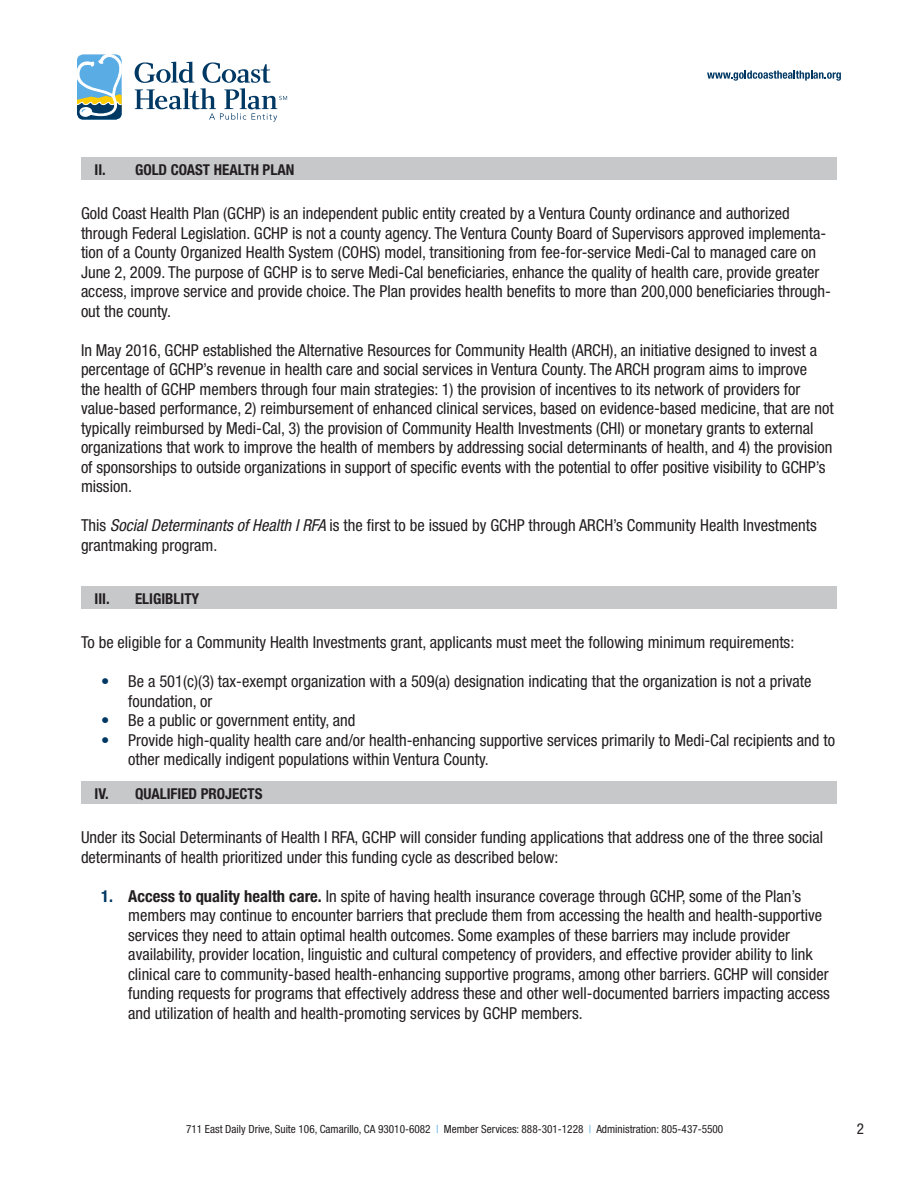
<style>
.page{position:relative;width:918px;height:1188px;background:#fff}
.page>*{position:absolute;margin:0;border:0;box-sizing:border-box;transform-origin:0 0}
.t1{font:condensed 16.5px/19.5px "Helvetica Neue";color:#231f20}
.t2{font:700 condensed 15px "Helvetica Neue";color:#231f20}
.t3{font:condensed 15px "Helvetica Neue";color:#231f20}
.t4{font:condensed 11.25px "Helvetica Neue";color:#231f20}
.s1{font-style:italic}
.s2{color:#003864}
.s3{font-weight:700;color:#003864}
.s4{font-weight:700}
.s5{color:#5aace5}
</style>
<div class="page">
<svg style="left:77px;top:54px;width:45px;height:66px"></svg>
<svg style="left:135px;top:62px;width:152px;height:60px"></svg>
<svg style="left:707px;top:71px;width:134px;height:10px"></svg>
<div style="left:81px;top:158px;width:756px;height:22px;background:#c7c8ca"></div>
<div style="left:81px;top:587px;width:756px;height:22px;background:#c7c8ca"></div>
<div style="left:81px;top:782px;width:756px;height:22px;background:#c7c8ca"></div>
<p class="t2" style="left:94px;top:160px;width:201px">II. GOLD COAST HEALTH PLAN</p>
<p class="t1" style="left:81px;top:204px;width:752px">Gold Coast Health Plan (GCHP) is an independent public entity created by a Ventura County ordinance and authorized through Federal Legislation. GCHP is not a county agency. The Ventura County Board of Supervisors approved implementa&shy;tion of a County Organized Health System (COHS) model, transitioning from fee-for-service Medi-Cal to managed care on June 2, 2009. The purpose of GCHP is to serve Medi-Cal beneficiaries, enhance the quality of health care, provide greater access, improve service and provide choice. The Plan provides health benefits to more than 200,000 beneficiaries through&shy;out the county.</p>
<p class="t1" style="left:81px;top:340px;width:754px">In May 2016, GCHP established the Alternative Resources for Community Health (ARCH), an initiative designed to invest a percentage of GCHP’s revenue in health care and social services in Ventura County. The ARCH program aims to improve<br>the health of GCHP members through four main strategies: 1) the provision of incentives to its network of providers for value-based performance, 2) reimbursement of enhanced clinical services, based on evidence-based medicine, that are not typically reimbursed by Medi-Cal, 3) the provision of Community Health Investments (CHI) or monetary grants to external organizations that work to improve the health of members by addressing social determinants of health, and 4) the provision of sponsorships to outside organizations in support of specific events with the potential to offer positive visibility to GCHP’s mission.</p>
<p class="t1" style="left:81px;top:516px;width:737px">This <span class="s1">Social Determinants of Health I RFA</span> is the first to be issued by GCHP through ARCH’s Community Health Investments grantmaking program.</p>
<p class="t2" style="left:94px;top:589px;width:17px">III.</p>
<p class="t2" style="left:135px;top:589px;width:66px">ELIGIBLITY</p>
<p class="t1" style="left:81px;top:633px;width:715px">To be eligible for a Community Health Investments grant, applicants must meet the following minimum requirements:</p>
<p class="t1" style="left:128px;top:672px;width:685px;text-indent:-27px"><span class="s2">•</span> Be a 501(c)(3) tax-exempt organization with a 509(a) designation indicating that the organization is not a private foundation, or</p>
<p class="t1" style="left:101px;top:711px;width:256px"><span class="s2">•</span> Be a public or government entity, and</p>
<p class="t1" style="left:128px;top:730px;width:708px;text-indent:-27px"><span class="s2">•</span> Provide high-quality health care and/or health-enhancing supportive services primarily to Medi-Cal recipients and to other medically indigent populations within Ventura County.</p>
<p class="t2" style="left:94px;top:784px;width:169px">IV. QUALIFIED PROJECTS</p>
<p class="t1" style="left:81px;top:828px;width:744px">Under its Social Determinants of Health I RFA, GCHP will consider funding applications that address one of the three social determinants of health prioritized under this funding cycle as described below:</p>
<p class="t1" style="left:128px;top:886px;width:703px;text-indent:-27px"><span class="s3">1.</span> <span class="s4">Access to quality health care.</span> In spite of having health insurance coverage through GCHP, some of the Plan’s members may continue to encounter barriers that preclude them from accessing the health and health-supportive services they need to attain optimal health outcomes. Some examples of these barriers may include provider availability, provider location, linguistic and cultural competency of providers, and effective provider ability to link clinical care to community-based health-enhancing supportive programs, among other barriers. GCHP will consider funding requests for programs that effectively address these and other well-documented barriers impacting access and utilization of health and health-promoting services by GCHP members.</p>
<p class="t4" style="left:186px;top:1123px;width:539px">711 East Daily Drive, Suite 106, Camarillo, CA 93010-6082 <span class="s5">|</span> Member Services: 888-301-1228 <span class="s5">|</span> Administration: 805-437-5500</p>
<p class="t3" style="left:857px;top:1120px;width:9px">2</p>
</div>
